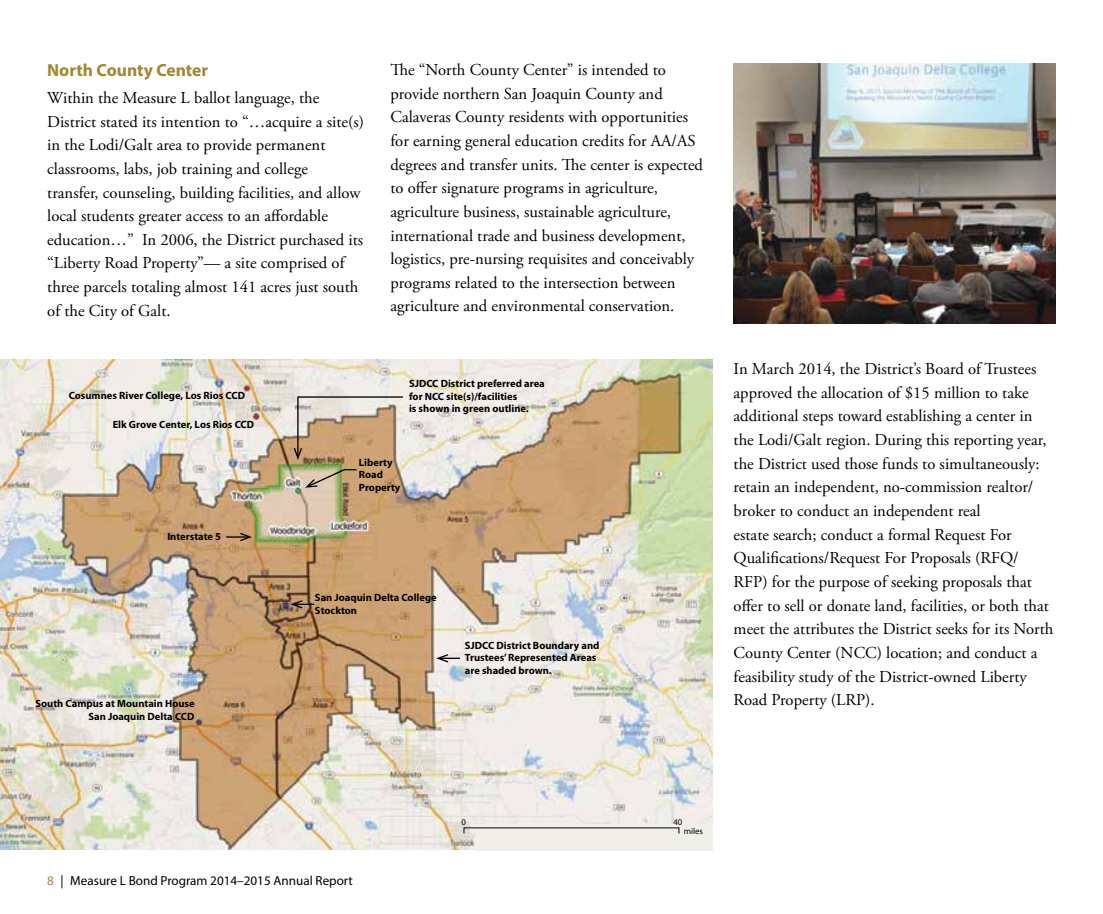
<style>
.page{position:relative;width:1103px;height:914px;background:#fff}
.page>*{position:absolute;margin:0;border:0;box-sizing:border-box;transform-origin:0 0}
.t1{font:700 17.5px "Myriad Pro";color:#a3862f}
.t2{font:16.62px/23.6px "Adobe Garamond Pro";color:#000}
.t3{font:13.12px "Myriad Pro";color:#000}
.t4{font:700 10.5px/12.6px "Myriad Pro";color:#000}
.t5{font:8.75px "Myriad Pro";color:#000}
.s1{color:#a3862f}
</style>
<div class="page">
<img style="left:733px;top:63px;width:322px;height:260px">
<img style="left:0;top:360px;width:712px;height:489px">
<hr style="left:294px;top:603px;width:20px;height:2px;background:#000">
<svg style="left:290px;top:600px;width:12px;height:8px"></svg>
<hr style="left:440px;top:657px;width:20px;height:2px;background:#000">
<svg style="left:436px;top:654px;width:12px;height:8px"></svg>
<svg style="left:294px;top:396px;width:110px;height:64px;background:#c9b095"></svg>
<svg style="left:305px;top:468px;width:53px;height:20px"></svg>
<svg style="left:226px;top:533px;width:26px;height:8px"></svg>
<div style="left:475px;top:823px;width:237px;height:27px;background:#f0f0e9"></div>
<svg style="left:471px;top:823px;width:10px;height:9px"></svg>
<p class="t1" style="left:47px;top:59px;width:162px">North County Center</p>
<p class="t2" style="left:47px;top:86px;width:318px">Within the Measure L ballot language, the District stated its intention to “…acquire a site(s) in the Lodi/Galt area to provide permanent classrooms, labs, job training and college<br>transfer, counseling, building facilities, and allow local students greater access to an affordable education…” In 2006, the District purchased its “Liberty Road Property”— a site comprised of three parcels totaling almost 141 acres just south of the City of Galt.</p>
<p class="t4" style="left:69px;top:389px;width:178px">Cosumnes River College, Los Rios CCD</p>
<p class="t4" style="left:113px;top:418px;width:143px">Elk Grove Center, Los Rios CCD</p>
<p class="t2" style="left:390px;top:59px;width:314px">The “North County Center” is intended to provide northern San Joaquin County and Calaveras County residents with opportunities for earning general education credits for AA/AS degrees and transfer units. The center is expected to offer signature programs in agriculture, agriculture business, sustainable agriculture, international trade and business development, logistics, pre-nursing requisites and conceivably programs related to the intersection between agriculture and environmental conservation.</p>
<p class="t4" style="left:409px;top:377px;width:137px">SJDCC District preferred area for NCC site(s)/facilities<br>is shown in green outline.</p>
<p class="t4" style="left:167px;top:530px;width:55px">Interstate 5</p>
<p class="t4" style="left:36px;top:697px;width:161px;text-align:right">South Campus at Mountain House<br>San Joaquin Delta CCD</p>
<p class="t4" style="left:359px;top:456px;width:43px">Liberty<br>Road<br>Property</p>
<p class="t4" style="left:315px;top:591px;width:123px">San Joaquin Delta College<br>Stockton</p>
<p class="t4" style="left:465px;top:639px;width:136px">SJDCC District Boundary and<br>Trustees’ Represented Areas are shaded brown.</p>
<p class="t2" style="left:733px;top:358px;width:321px">In March 2014, the District’s Board of Trustees approved the allocation of $15 million to take additional steps toward establishing a center in the Lodi/Galt region. During this reporting year, the District used those funds to simultaneously: retain an independent, no-commission realtor/ broker to conduct an independent real<br>estate search; conduct a formal Request For Qualifications/Request For Proposals (RFQ/ RFP) for the purpose of seeking proposals that offer to sell or donate land, facilities, or both that meet the attributes the District seeks for its North County Center (NCC) location; and conduct a feasibility study of the District-owned Liberty Road Property (LRP).</p>
<p class="t3" style="left:47px;top:873px;width:307px"><span class="s1">8</span> | Measure L Bond Program 2014–2015 Annual Report</p>
<p class="t5" style="left:461px;top:817px;width:6px">0</p>
<p class="t5" style="left:673px;top:817px;width:10px">40</p>
<p class="t5" style="left:683px;top:826px;width:21px">miles</p>
</div>
